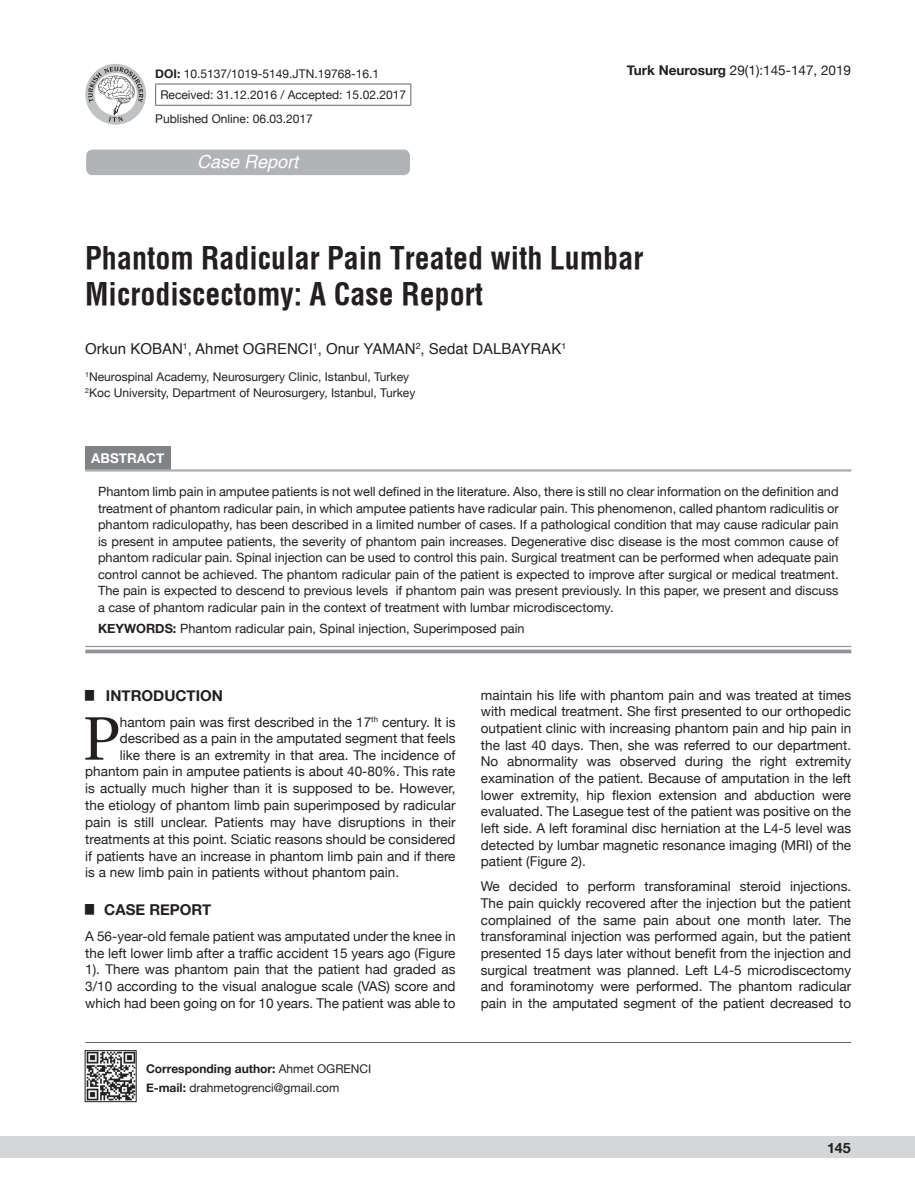
<style>
.page{position:relative;width:915px;height:1191px;background:#fff}
.page>*{position:absolute;margin:0;border:0;box-sizing:border-box;transform-origin:0 0}
.t1{font:61.2px "Utopia";color:#231f20}
.t2{font:700 30px/36px "Helvetica Condens";color:#231f20}
.t3{font:italic 500 18px "Helvetica";color:#fff}
.t4{font:15px "Helvetica";color:#231f20}
.t5{font:700 15px "Helvetica Neue";color:#231f20}
.t6{font:700 14.25px "Helvetica Neue";color:#231f20}
.t7{font:13.5px/16.6px "Helvetica Neue";color:#231f20;text-align:justify}
.t8{font:700 13.5px "Helvetica Neue";color:#fff}
.t9{font:12.75px/16.5px "Helvetica Neue";color:#231f20;text-align:justify}
.t10{font:12px/18.6px "Helvetica Neue";color:#231f20}
.s1{font-weight:700}
</style>
<div class="page">
<div style="left:0;top:1136px;width:914px;height:22px;background:#d5d6d8"></div>
<div style="left:86px;top:150px;width:324px;height:25px;background:#b2b3b7;border-radius:6px"></div>
<hr style="left:85px;top:1042px;width:765px;height:1px;background:#636366">
<hr style="left:155px;top:84px;width:256px;height:1px;background:#636366">
<svg style="left:155px;top:84px;width:1px;height:21px"></svg>
<svg style="left:410px;top:84px;width:1px;height:21px"></svg>
<hr style="left:155px;top:105px;width:256px;height:1px;background:#636366">
<svg style="left:85px;top:64px;width:61px;height:61px"></svg>
<svg style="left:88px;top:67px;width:55px;height:55px"></svg>
<img style="left:87px;top:1052px;width:47px;height:47px">
<div style="left:85px;top:1050px;width:51px;height:51px;border:1px solid #231f20"></div>
<div style="left:85px;top:446px;width:85px;height:23px;background:#808285"></div>
<hr style="left:85px;top:469px;width:766px;height:1px;background:#939598">
<hr style="left:85px;top:471px;width:766px;height:1px;background:#939598">
<hr style="left:85px;top:646px;width:766px;height:1px;background:#939598">
<svg style="left:85px;top:649px;width:766px;height:4px;background:#a2a4a7"></svg>
<p class="t10" style="left:160px;top:63px;width:247px;line-height:21.9px;text-indent:-5px"><span class="s1">DOI:</span> 10.5137/1019-5149.JTN.19768-16.1<br>Received: 31.12.2016 / Accepted: 15.02.2017</p>
<p class="t10" style="left:155px;top:110px;width:159px">Published Online: 06.03.2017</p>
<h3 class="t3" style="left:197px;top:151px;width:103px">Case Report</h3>
<p class="t7" style="left:626px;top:63px;width:225px"><span class="s1">Turk Neurosurg</span> 29(1):145-147, 2019</p>
<h2 class="t2" style="left:85px;top:240px;width:559px">Phantom Radicular Pain Treated with Lumbar<br>Microdiscectomy: A Case Report</h2>
<p class="t4" style="left:85px;top:337px;width:482px">Orkun KOBAN<sup>1</sup>, Ahmet OGRENCI<sup>1</sup>, Onur YAMAN<sup>2</sup>, Sedat DALBAYRAK<sup>1</sup></p>
<p class="t10" style="left:85px;top:370px;width:331px;line-height:15.8px"><sup>1</sup>Neurospinal Academy, Neurosurgery Clinic, Istanbul, Turkey<br><sup>2</sup>Koc University, Department of Neurosurgery, Istanbul, Turkey</p>
<p class="t8" style="left:91px;top:447px;width:75px">ABSTRACT</p>
<p class="t9" style="left:98px;top:484px;width:741px">Phantom limb pain in amputee patients is not well defined in the literature. Also, there is still no clear information on the definition and treatment of phantom radicular pain, in which amputee patients have radicular pain. This phenomenon, called phantom radiculitis or phantom radiculopathy, has been described in a limited number of cases. If a pathological condition that may cause radicular pain is present in amputee patients, the severity of phantom pain increases. Degenerative disc disease is the most common cause of phantom radicular pain. Spinal injection can be used to control this pain. Surgical treatment can be performed when adequate pain control cannot be achieved. The phantom radicular pain of the patient is expected to improve after surgical or medical treatment.<br>The pain is expected to descend to previous levels if phantom pain was present previously. In this paper, we present and discuss a case of phantom radicular pain in the context of treatment with lumbar microdiscectomy.</p>
<p class="t9" style="left:98px;top:620px;width:428px"><span class="s1">KEYWORDS:</span> Phantom radicular pain, Spinal injection, Superimposed pain</p>
<p class="t5" style="left:85px;top:684px;width:139px"><sup>█</sup> INTRODUCTION</p>
<h1 class="t1" style="left:83px;top:703px;width:38px">P</h1>
<p class="t7" style="left:120px;top:714px;width:337px">hantom pain was first described in the 17<sup>th</sup> century. It is</p>
<p class="t7" style="left:120px;top:731px;width:337px">described as a pain in the amputated segment that feels</p>
<p class="t7" style="left:120px;top:747px;width:337px">like there is an extremity in that area. The incidence of</p>
<p class="t7" style="left:85px;top:764px;width:371px">phantom pain in amputee patients is about 40-80%. This rate</p>
<p class="t7" style="left:85px;top:781px;width:371px">is actually much higher than it is supposed to be. However,</p>
<p class="t7" style="left:85px;top:797px;width:371px">the etiology of phantom limb pain superimposed by radicular</p>
<p class="t7" style="left:85px;top:814px;width:371px">pain is still unclear. Patients may have disruptions in their</p>
<p class="t7" style="left:85px;top:831px;width:371px">treatments at this point. Sciatic reasons should be considered</p>
<p class="t7" style="left:85px;top:848px;width:371px">if patients have an increase in phantom limb pain and if there</p>
<p class="t7" style="left:85px;top:865px;width:315px">is a new limb pain in patients without phantom pain.</p>
<p class="t5" style="left:85px;top:898px;width:127px"><sup>█</sup> CASE REPORT</p>
<p class="t7" style="left:85px;top:928px;width:371px">A 56-year-old female patient was amputated under the knee in the left lower limb after a traffic accident 15 years ago (Figure 1). There was phantom pain that the patient had graded as 3/10 according to the visual analogue scale (VAS) score and which had been going on for 10 years. The patient was able to</p>
<p class="t10" style="left:146px;top:1060px;width:227px"><span class="s1">Corresponding author:</span> Ahmet OGRENCI<br><span class="s1">E-mail:</span> drahmetogrenci@gmail.com</p>
<p class="t7" style="left:480px;top:687px;width:371px">maintain his life with phantom pain and was treated at times with medical treatment. She first presented to our orthopedic outpatient clinic with increasing phantom pain and hip pain in the last 40 days. Then, she was referred to our department.<br>No abnormality was observed during the right extremity examination of the patient. Because of amputation in the left lower extremity, hip flexion extension and abduction were evaluated. The Lasegue test of the patient was positive on the left side. A left foraminal disc herniation at the L4-5 level was detected by lumbar magnetic resonance imaging (MRI) of the patient (Figure 2).</p>
<p class="t7" style="left:480px;top:879px;width:371px">We decided to perform transforaminal steroid injections.<br>The pain quickly recovered after the injection but the patient complained of the same pain about one month later. The transforaminal injection was performed again, but the patient presented 15 days later without benefit from the injection and surgical treatment was planned. Left L4-5 microdiscectomy and foraminotomy were performed. The phantom radicular pain in the amputated segment of the patient decreased to</p>
<p class="t6" style="left:826px;top:1137px;width:25px">145</p>
</div>
